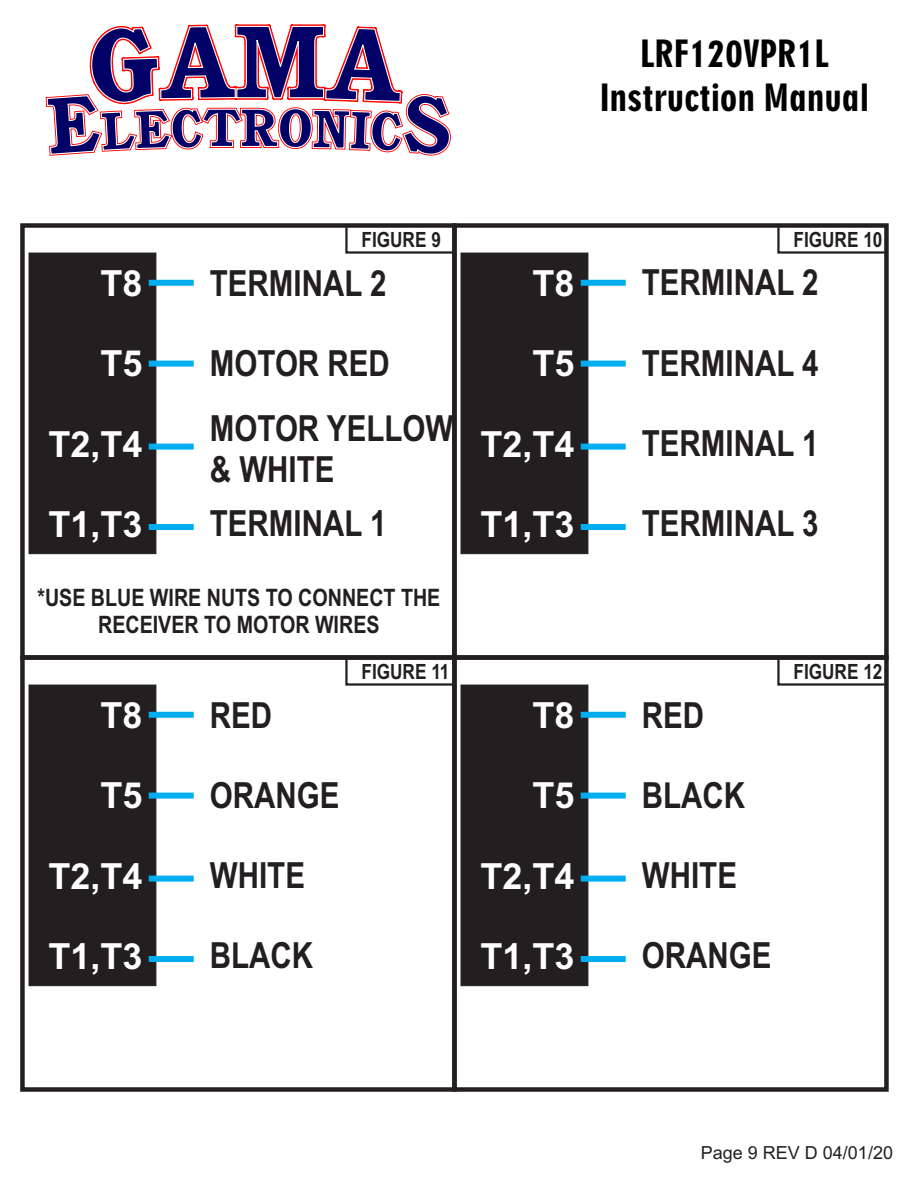
<style>
.page{position:relative;width:918px;height:1188px;background:#fff}
.page>*{position:absolute;margin:0;border:0;box-sizing:border-box;transform-origin:0 0}
.t1{font:700 36px/64.3px "Arial Narrow";color:#231f20}
.t2{font:700 36px "Arial";color:#fff}
.t3{font:36px/43.5px "Geometric 706 BT Black Condensed B";color:#000;text-align:center}
.t4{font:700 24px/27.5px "Arial Narrow";color:#231f20;text-align:center}
.t5{font:700 21px "Arial Narrow";color:#231f20}
.t6{font:18px "Arial";color:#231f20}
</style>
<div class="page">
<div style="left:20px;top:223px;width:437px;height:437px;border:4px solid #231f20"></div>
<div style="left:20px;top:655px;width:437px;height:437px;border:4px solid #231f20"></div>
<div style="left:452px;top:223px;width:437px;height:437px;border:4px solid #231f20"></div>
<div style="left:452px;top:655px;width:437px;height:437px;border:4px solid #231f20"></div>
<div style="left:345px;top:224px;width:111px;height:30px;border:2px solid #231f20"></div>
<div style="left:345px;top:656px;width:111px;height:30px;border:2px solid #231f20"></div>
<div style="left:777px;top:224px;width:111px;height:30px;border:2px solid #231f20"></div>
<div style="left:777px;top:656px;width:111px;height:30px;border:2px solid #231f20"></div>
<div style="left:28px;top:252px;width:129px;height:302px;background:#231f20"></div>
<div style="left:149px;top:280px;width:45px;height:6px;background:#00aeef"></div>
<div style="left:149px;top:361px;width:45px;height:6px;background:#00aeef"></div>
<div style="left:149px;top:444px;width:45px;height:6px;background:#00aeef"></div>
<div style="left:149px;top:524px;width:45px;height:6px;background:#00aeef"></div>
<div style="left:28px;top:684px;width:129px;height:302px;background:#231f20"></div>
<div style="left:149px;top:712px;width:45px;height:6px;background:#00aeef"></div>
<div style="left:149px;top:793px;width:45px;height:6px;background:#00aeef"></div>
<div style="left:149px;top:876px;width:45px;height:6px;background:#00aeef"></div>
<div style="left:149px;top:956px;width:45px;height:6px;background:#00aeef"></div>
<div style="left:460px;top:684px;width:129px;height:302px;background:#231f20"></div>
<div style="left:581px;top:712px;width:45px;height:6px;background:#00aeef"></div>
<div style="left:581px;top:793px;width:45px;height:6px;background:#00aeef"></div>
<div style="left:581px;top:876px;width:45px;height:6px;background:#00aeef"></div>
<div style="left:581px;top:956px;width:45px;height:6px;background:#00aeef"></div>
<div style="left:460px;top:252px;width:129px;height:302px;background:#231f20"></div>
<div style="left:581px;top:280px;width:45px;height:6px;background:#00aeef"></div>
<div style="left:581px;top:361px;width:45px;height:6px;background:#00aeef"></div>
<div style="left:581px;top:444px;width:45px;height:6px;background:#00aeef"></div>
<div style="left:581px;top:524px;width:45px;height:6px;background:#00aeef"></div>
<svg style="left:46px;top:24px;width:405px;height:132px"></svg>
<p class="t3" style="left:600px;top:36px;width:271px">LRF120VPR1L<br>Instruction Manual</p>
<p class="t5" style="left:362px;top:231px;width:81px">FIGURE 9</p>
<p class="t5" style="left:794px;top:231px;width:90px">FIGURE 10</p>
<p class="t2" style="left:100px;top:270px;width:44px">T8</p>
<p class="t1" style="left:210px;top:254px;width:178px">TERMINAL 2</p>
<p class="t2" style="left:532px;top:270px;width:44px">T8</p>
<p class="t1" style="left:642px;top:254px;width:178px">TERMINAL 2</p>
<p class="t2" style="left:100px;top:350px;width:44px">T5</p>
<p class="t2" style="left:48px;top:430px;width:96px">T2,T4</p>
<p class="t2" style="left:48px;top:511px;width:96px">T1,T3</p>
<p class="t1" style="left:210px;top:335px;width:245px">MOTOR RED<br>MOTOR YELLOW</p>
<p class="t1" style="left:210px;top:446px;width:178px;line-height:54.3px">&amp; WHITE<br>TERMINAL 1</p>
<p class="t2" style="left:532px;top:350px;width:44px">T5</p>
<p class="t2" style="left:480px;top:430px;width:96px">T2,T4</p>
<p class="t2" style="left:480px;top:511px;width:96px">T1,T3</p>
<p class="t1" style="left:642px;top:335px;width:178px">TERMINAL 4</p>
<p class="t1" style="left:642px;top:414px;width:178px">TERMINAL 1</p>
<p class="t1" style="left:642px;top:495px;width:178px">TERMINAL 3</p>
<p class="t4" style="left:37px;top:586px;width:405px">*USE BLUE WIRE NUTS TO CONNECT THE<br>RECEIVER TO MOTOR WIRES</p>
<p class="t5" style="left:362px;top:663px;width:90px">FIGURE 11</p>
<p class="t5" style="left:794px;top:663px;width:90px">FIGURE 12</p>
<p class="t2" style="left:100px;top:702px;width:44px">T8</p>
<p class="t1" style="left:210px;top:686px;width:64px">RED</p>
<p class="t2" style="left:532px;top:702px;width:44px">T8</p>
<p class="t1" style="left:642px;top:686px;width:64px">RED</p>
<p class="t2" style="left:100px;top:782px;width:44px">T5</p>
<p class="t1" style="left:210px;top:767px;width:131px">ORANGE</p>
<p class="t2" style="left:532px;top:782px;width:44px">T5</p>
<p class="t1" style="left:642px;top:767px;width:105px">BLACK</p>
<p class="t2" style="left:48px;top:862px;width:96px">T2,T4</p>
<p class="t1" style="left:210px;top:846px;width:97px">WHITE</p>
<p class="t2" style="left:480px;top:862px;width:96px">T2,T4</p>
<p class="t1" style="left:642px;top:846px;width:97px">WHITE</p>
<p class="t2" style="left:48px;top:943px;width:96px">T1,T3</p>
<p class="t1" style="left:210px;top:927px;width:105px">BLACK</p>
<p class="t2" style="left:480px;top:943px;width:96px">T1,T3</p>
<p class="t1" style="left:642px;top:927px;width:131px">ORANGE</p>
<p class="t6" style="left:701px;top:1146px;width:194px">Page 9 REV D 04/01/20</p>
</div>
